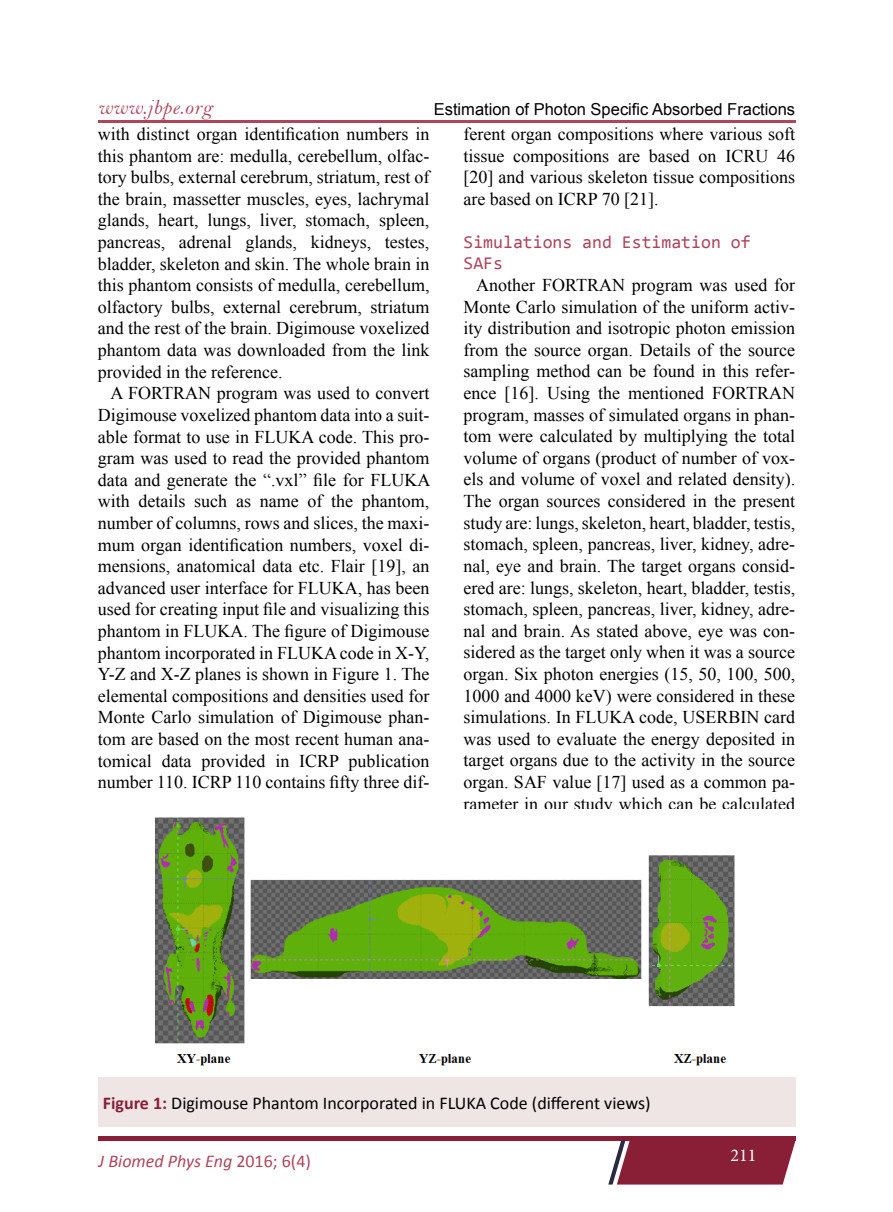
<style>
.page{position:relative;width:893px;height:1212px;background:#fff}
.page>*{position:absolute;margin:0;border:0;box-sizing:border-box;transform-origin:0 0}
.t1{font:21px "Bell MT Italic";letter-spacing:.03em;color:#ad465c}
.t2{font:18px/21.6px "Times New Roman";color:#000;text-align:justify}
.t3{font:18px "Calibri";color:#000}
.t4{font:18px/21.5px "Consolas";color:#ad465c}
.t5{font:italic 18px "Calibri";color:#ad465c}
.t6{font:18px "Minion Pro";color:#fff}
.t7{font:16.5px "Arial";color:#000}
.s1{font-weight:700;color:#891f36}
.s2{font-style:normal}
</style>
<div class="page">
<div style="left:98px;top:1136px;width:697px;height:5px;background:#891f36"></div>
<svg style="left:608px;top:1141px;width:187px;height:43px;background:#913348"></svg>
<hr style="left:98px;top:120px;width:698px;height:2px;background:#ad465c">
<div style="left:99px;top:1077px;width:697px;height:50px;background:#f0e5e5"></div>
<img style="left:155px;top:817px;width:580px;height:249px">
<p class="t1" style="left:98px;top:94px;width:116px">www.jbpe.org</p>
<p class="t7" style="left:434px;top:98px;width:363px">Estimation of Photon Specific Absorbed Fractions</p>
<p class="t2" style="left:98px;top:123px;width:333px">with distinct organ identification numbers in this phantom are: medulla, cerebellum, olfac&shy;tory bulbs, external cerebrum, striatum, rest of the brain, massetter muscles, eyes, lachrymal glands, heart, lungs, liver, stomach, spleen, pancreas, adrenal glands, kidneys, testes, bladder, skeleton and skin. The whole brain in this phantom consists of medulla, cerebellum, olfactory bulbs, external cerebrum, striatum and the rest of the brain. Digimouse voxelized phantom data was downloaded from the link provided in the reference.</p>
<p class="t2" style="left:98px;top:382px;width:334px;text-indent:13px">A FORTRAN program was used to convert Digimouse voxelized phantom data into a suit&shy;able format to use in FLUKA code. This pro&shy;gram was used to read the provided phantom data and generate the “.vxl” file for FLUKA with details such as name of the phantom, number of columns, rows and slices, the maxi&shy;mum organ identification numbers, voxel di&shy;mensions, anatomical data etc. Flair [19], an advanced user interface for FLUKA, has been used for creating input file and visualizing this phantom in FLUKA. The figure of Digimouse phantom incorporated in FLUKA code in X-Y, Y-Z and X-Z planes is shown in Figure 1. The elemental compositions and densities used for Monte Carlo simulation of Digimouse phan&shy;tom are based on the most recent human ana&shy;tomical data provided in ICRP publication number 110. ICRP 110 contains fifty three dif-</p>
<p class="t2" style="left:463px;top:123px;width:333px">ferent organ compositions where various soft tissue compositions are based on ICRU 46 [20] and various skeleton tissue compositions are based on ICRP 70 [21].</p>
<p class="t4" style="left:463px;top:231px;width:289px">Simulations and Estimation of<br>SAFs</p>
<p class="t2" style="left:463px;top:274px;width:333px;text-indent:13px">Another FORTRAN program was used for Monte Carlo simulation of the uniform activ&shy;ity distribution and isotropic photon emission from the source organ. Details of the source sampling method can be found in this refer&shy;ence [16]. Using the mentioned FORTRAN program, masses of simulated organs in phan&shy;tom were calculated by multiplying the total volume of organs (product of number of vox&shy;els and volume of voxel and related density).<br>The organ sources considered in the present study are: lungs, skeleton, heart, bladder, testis, stomach, spleen, pancreas, liver, kidney, adre&shy;nal, eye and brain. The target organs consid&shy;ered are: lungs, skeleton, heart, bladder, testis, stomach, spleen, pancreas, liver, kidney, adre&shy;nal and brain. As stated above, eye was con&shy;sidered as the target only when it was a source organ. Six photon energies (15, 50, 100, 500, 1000 and 4000 keV) were considered in these simulations. In FLUKA code, USERBIN card was used to evaluate the energy deposited in target organs due to the activity in the source organ. SAF value [17] used as a common pa&shy;rameter in our study which can be calculated</p>
<p class="t3" style="left:103px;top:1091px;width:549px"><span class="s1">Figure 1:</span> Digimouse Phantom Incorporated in FLUKA Code (different views)</p>
<p class="t5" style="left:99px;top:1148px;width:214px">J Biomed Phys Eng <span class="s2">2016; 6(4)</span></p>
<p class="t6" style="left:730px;top:1143px;width:27px">211</p>
</div>
